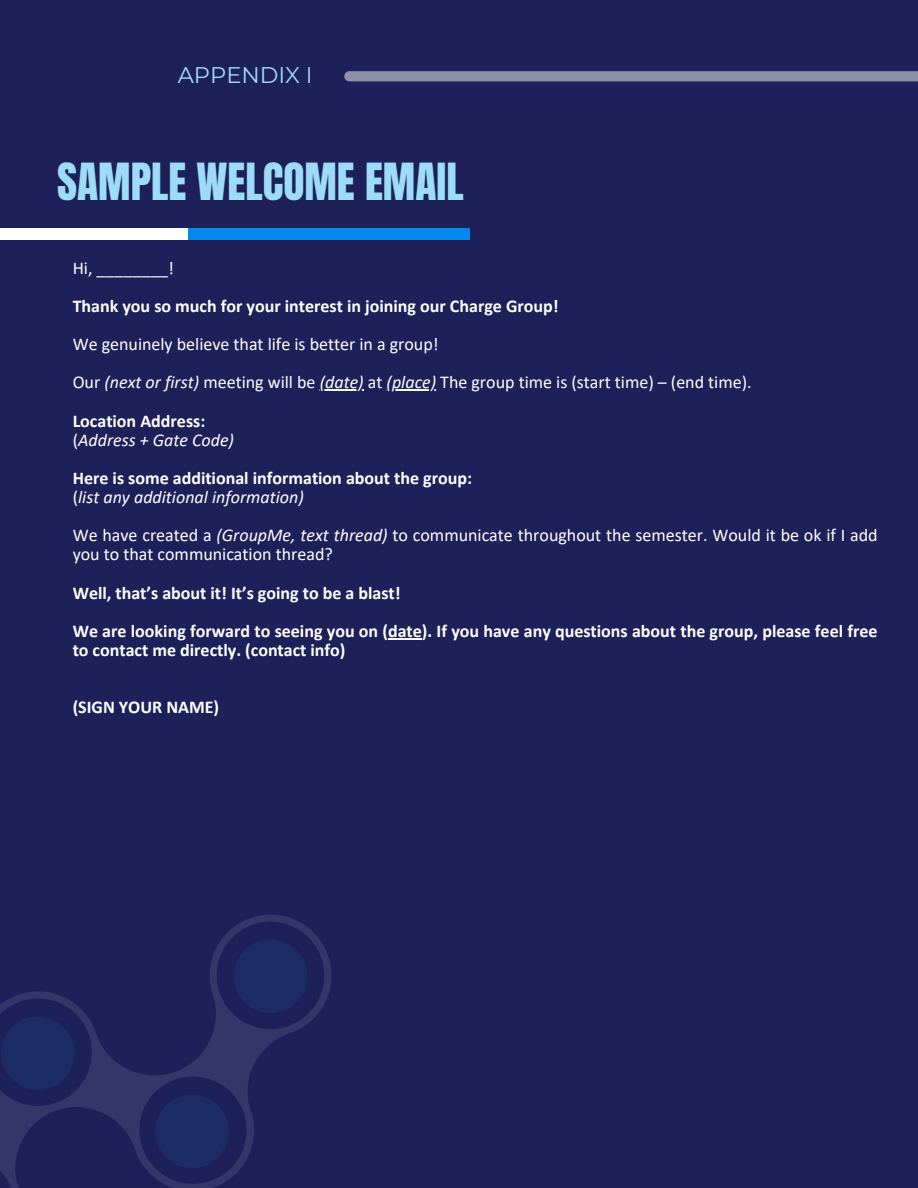
<style>
.page{position:relative;width:918px;height:1188px;background:#1e2159}
.page>*{position:absolute;margin:0;border:0;box-sizing:border-box;transform-origin:0 0}
.t1{font:43.5px "Anton";color:#9ddcf9}
.t2{font:22.5px "Montserrat";color:#9ddcf9}
.t3{font:700 18px/19.2px "Calibri";color:#fff}
.t4{font:18px/19.2px "Calibri";color:#fff}
.t5{font:italic 18px/19.2px "Calibri";color:#fff}
.s1{font-style:italic}
.s2{font-weight:700;font-style:normal}
.s3{font-style:normal}
</style>
<div class="page">
<hr style="left:320px;top:389px;width:44px;height:2px;background:#fff">
<hr style="left:387px;top:389px;width:49px;height:2px;background:#fff">
<hr style="left:388px;top:638px;width:34px;height:1px;background:#fff">
<svg style="left:344px;top:71px;width:574px;height:10px;background:#8b8ca9"></svg>
<div style="left:0;top:229px;width:470px;height:11px;background:#0388eb"></div>
<div style="left:0;top:229px;width:188px;height:11px;background:#fff"></div>
<svg style="left:0;top:915px;width:331px;height:273px"></svg>
<svg style="left:140px;top:1079px;width:104px;height:104px"></svg>
<svg style="left:0;top:1007px;width:84px;height:93px"></svg>
<svg style="left:224px;top:930px;width:93px;height:93px"></svg>
<h4 class="t2" style="left:178px;top:61px;width:136px">APPENDIX I</h4>
<h2 class="t1" style="left:57px;top:151px;width:408px">SAMPLE WELCOME EMAIL</h2>
<p class="t4" style="left:73px;top:260px;width:103px">Hi, ________!</p>
<h1 class="t3" style="left:73px;top:298px;width:488px">Thank you so much for your interest in joining our Charge Group!</h1>
<p class="t4" style="left:73px;top:336px;width:368px">We genuinely believe that life is better in a group!</p>
<h4 class="t4" style="left:73px;top:374px;width:681px">Our <span class="s1">(next or first)</span> meeting will be <span class="s1">(date)</span> at <span class="s1">(place)</span> The group time is (start time) – (end time).</h4>
<p class="t5" style="left:73px;top:413px;width:163px"><span class="s2">Location Address: </span><span class="s3">(</span>Address + Gate Code)</p>
<p class="t3" style="left:73px;top:470px;width:401px">Here is some additional information about the group:</p>
<p class="t5" style="left:73px;top:489px;width:233px"><span class="s3">(</span>list any additional information)</p>
<p class="t4" style="left:73px;top:527px;width:806px">We have created a <span class="s1">(GroupMe, text thread)</span> to communicate throughout the semester. Would it be ok if I add you to that communication thread?</p>
<p class="t3" style="left:73px;top:585px;width:329px">Well, that’s about it! It’s going to be a blast!</p>
<p class="t3" style="left:73px;top:623px;width:806px">We are looking forward to seeing you on (date). If you have any questions about the group, please feel free to contact me directly. (contact info)</p>
<p class="t3" style="left:73px;top:699px;width:148px">(SIGN YOUR NAME)</p>
</div>
